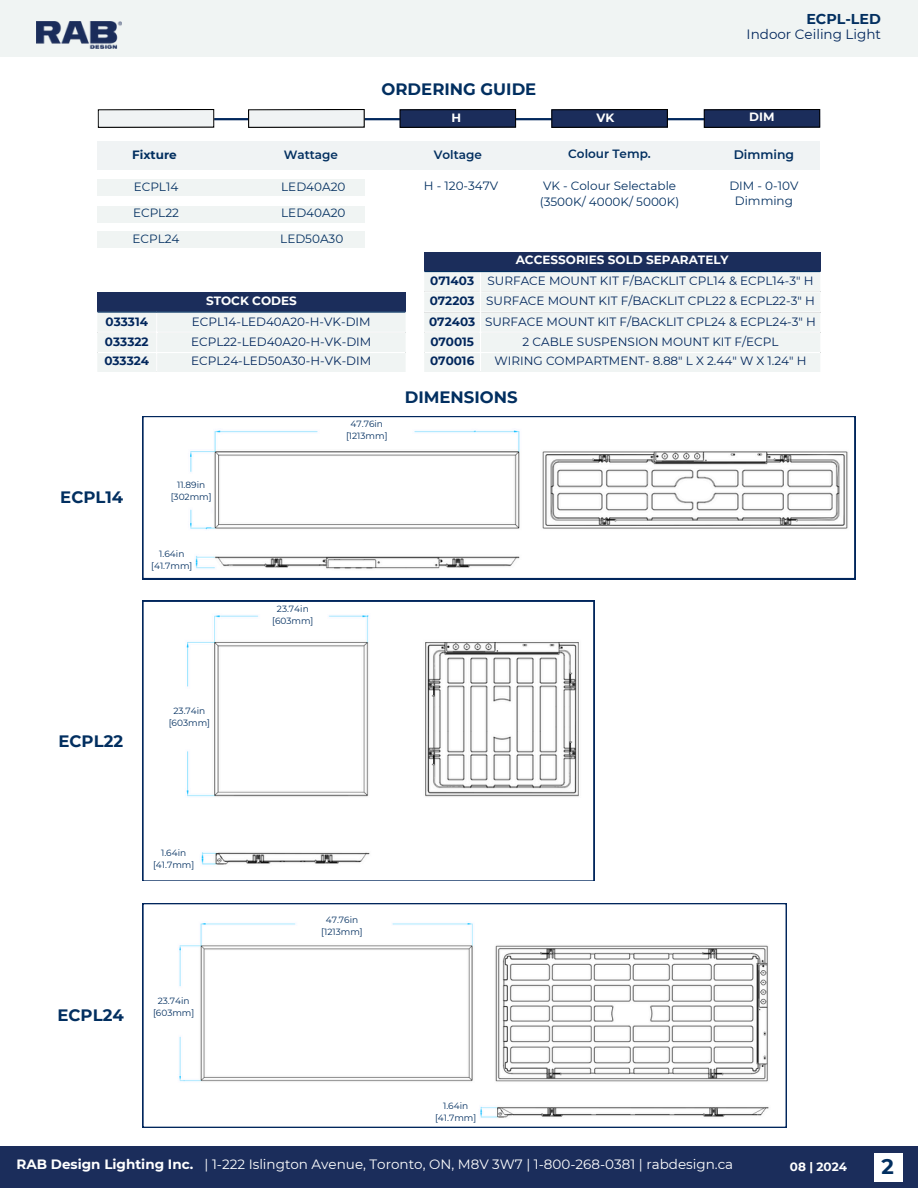
<style>
.page{position:relative;width:918px;height:1188px;background:#fff}
.page>*{position:absolute;margin:0;border:0;box-sizing:border-box;transform-origin:0 0}
.t1{font:700 21px "Montserrat";color:#022f60}
.t2{font:700 16.5px "Montserrat";color:#022f60}
.t3{font:700 14.25px "Montserrat";color:#022f60}
.t4{font:13.5px "Montserrat";color:#fff}
.t5{font:700 13.5px "Montserrat";color:#fff}
.t6{font:13.5px "Montserrat";color:#01265c}
.t7{font:600 12.3px "Montserrat";color:#022f60}
.t8{font:12px "Montserrat";color:#01265c}
.t9{font:12px/26px "Montserrat";color:#022f60;text-align:justify}
.t10{font:700 12px "Montserrat";color:#fff}
.t11{font:700 12px "Montserrat";color:#01265c}
.t12{font:600 12px "Montserrat";color:#022f60}
.t13{font:700 12px "Montserrat";color:#022f60}
.t14{font:9px "Montserrat";color:#022f60}
</style>
<div class="page">
<div style="left:0;top:0;width:918px;height:57px;background:#f0f4f3"></div>
<div style="left:0;top:1146px;width:918px;height:42px;background:#1b2d5b"></div>
<div style="left:875px;top:1153px;width:28px;height:28px;background:#fff"></div>
<img style="left:36px;top:22px;width:86px;height:27px">
<div style="left:98px;top:293px;width:308px;height:19px;background:#1b2d5b"></div>
<div style="left:98px;top:312px;width:308px;height:60px;background:#f0f4f3"></div>
<hr style="left:156px;top:313px;width:1px;height:59px;background:#fff">
<hr style="left:98px;top:332px;width:307px;height:1px;background:#fff">
<hr style="left:98px;top:352px;width:307px;height:1px;background:#fff">
<hr style="left:98px;top:311px;width:307px;height:2px;background:#022f60">
<div style="left:425px;top:252px;width:395px;height:20px;background:#1b2d5b"></div>
<div style="left:425px;top:272px;width:395px;height:100px;background:#f0f4f3"></div>
<hr style="left:480px;top:272px;width:1px;height:100px;background:#fff">
<hr style="left:425px;top:291px;width:395px;height:1px;background:#fff">
<hr style="left:425px;top:311px;width:395px;height:2px;background:#fff">
<hr style="left:425px;top:332px;width:395px;height:1px;background:#fff">
<hr style="left:425px;top:352px;width:395px;height:1px;background:#fff">
<hr style="left:425px;top:271px;width:395px;height:1px;background:#022f60">
<div style="left:98px;top:179px;width:267px;height:16px;background:#f0f4f3"></div>
<div style="left:98px;top:206px;width:267px;height:17px;background:#f0f4f3"></div>
<div style="left:98px;top:231px;width:267px;height:16px;background:#f0f4f3"></div>
<hr style="left:137px;top:118px;width:670px;height:2px;background:#01265c">
<svg style="left:551px;top:109px;width:117px;height:19px;background:#18284f"></svg>
<svg style="left:704px;top:109px;width:116px;height:19px;background:#182850"></svg>
<div style="left:98px;top:141px;width:722px;height:29px;background:#f0f3f4"></div>
<svg style="left:399px;top:109px;width:117px;height:19px;background:#192850"></svg>
<svg style="left:248px;top:109px;width:117px;height:19px"></svg>
<svg style="left:98px;top:109px;width:116px;height:19px"></svg>
<svg style="left:143px;top:416px;width:712px;height:163px"></svg>
<svg style="left:143px;top:903px;width:644px;height:225px"></svg>
<svg style="left:143px;top:601px;width:451px;height:280px"></svg>
<p class="t3" style="left:806px;top:10px;width:76px">ECPL-LED</p>
<p class="t6" style="left:747px;top:26px;width:136px">Indoor Ceiling Light</p>
<p class="t13" style="left:132px;top:148px;width:46px">Fixture</p>
<p class="t12" style="left:284px;top:147px;width:56px">Wattage</p>
<p class="t9" style="left:280px;top:174px;width:67px">LED40A20<br>LED40A20<br>LED50A30</p>
<h1 class="t9" style="left:132px;top:173px;width:49px">ECPL14<br>ECPL22<br>ECPL24</h1>
<p class="t10" style="left:206px;top:293px;width:92px">STOCK CODES</p>
<h5 class="t11" style="left:106px;top:314px;width:44px">033314</h5>
<h5 class="t8" style="left:192px;top:314px;width:180px">ECPL14-LED40A20-H-VK-DIM</h5>
<p class="t11" style="left:105px;top:334px;width:45px">033322</p>
<p class="t8" style="left:191px;top:334px;width:182px">ECPL22-LED40A20-H-VK-DIM</p>
<p class="t11" style="left:104px;top:354px;width:46px">033324</p>
<p class="t8" style="left:191px;top:354px;width:182px">ECPL24-LED50A30-H-VK-DIM</p>
<p class="t2" style="left:382px;top:79px;width:156px">ORDERING GUIDE</p>
<p class="t10" style="left:451px;top:111px;width:11px">H</p>
<p class="t10" style="left:596px;top:111px;width:19px">VK</p>
<p class="t10" style="left:749px;top:109px;width:27px">DIM</p>
<p class="t7" style="left:734px;top:147px;width:62px">Dimming</p>
<p class="t12" style="left:434px;top:148px;width:50px">Voltage</p>
<p class="t12" style="left:568px;top:147px;width:84px">Colour Temp.</p>
<p class="t9" style="left:424px;top:173px;width:76px">H - 120-347V</p>
<p class="t9" style="left:729px;top:179px;width:71px;line-height:15px;text-align:center">DIM - 0-10V<br>Dimming</p>
<h3 class="t9" style="left:543px;top:173px;width:135px">VK - Colour Selectable</h3>
<h4 class="t9" style="left:540px;top:189px;width:141px">(3500K/ 4000K/ 5000K)</h4>
<p class="t10" style="left:516px;top:253px;width:215px">ACCESSORIES SOLD SEPARATELY</p>
<h6 class="t11" style="left:430px;top:274px;width:45px">071403</h6>
<h6 class="t8" style="left:488px;top:274px;width:327px">SURFACE MOUNT KIT F/BACKLIT CPL14 &amp; ECPL14-3" H</h6>
<p class="t11" style="left:430px;top:294px;width:47px">072203</p>
<p class="t8" style="left:486px;top:294px;width:330px">SURFACE MOUNT KIT F/BACKLIT CPL22 &amp; ECPL22-3" H</p>
<p class="t11" style="left:429px;top:314px;width:48px">072403</p>
<p class="t8" style="left:485px;top:314px;width:332px">SURFACE MOUNT KIT F/BACKLIT CPL24 &amp; ECPL24-3" H</p>
<p class="t11" style="left:430px;top:334px;width:45px">070015</p>
<p class="t8" style="left:522px;top:334px;width:258px">2 CABLE SUSPENSION MOUNT KIT F/ECPL</p>
<p class="t11" style="left:430px;top:354px;width:46px">070016</p>
<h6 class="t8" style="left:495px;top:354px;width:313px">WIRING COMPARTMENT- 8.88" L X 2.44" W X 1.24" H</h6>
<p class="t2" style="left:405px;top:387px;width:114px">DIMENSIONS</p>
<p class="t2" style="left:60px;top:487px;width:65px">ECPL14</p>
<p class="t14" style="left:177px;top:479px;width:30px">11.89in</p>
<p class="t14" style="left:171px;top:491px;width:42px">[302mm]</p>
<h1 class="t14" style="left:159px;top:549px;width:27px">1.64in</h1>
<p class="t14" style="left:151px;top:561px;width:43px">[41.7mm]</p>
<p class="t2" style="left:59px;top:731px;width:66px">ECPL22</p>
<p class="t14" style="left:174px;top:705px;width:33px">23.74in</p>
<h1 class="t14" style="left:169px;top:717px;width:43px">[603mm]</h1>
<p class="t14" style="left:161px;top:847px;width:27px">1.64in</p>
<p class="t14" style="left:153px;top:859px;width:43px">[41.7mm]</p>
<p class="t2" style="left:57px;top:1005px;width:68px">ECPL24</p>
<h1 class="t14" style="left:158px;top:996px;width:33px">23.74in</h1>
<p class="t14" style="left:153px;top:1008px;width:43px">[603mm]</p>
<p class="t14" style="left:351px;top:418px;width:34px">47.76in</p>
<p class="t14" style="left:346px;top:430px;width:43px">[1213mm]</p>
<p class="t14" style="left:277px;top:603px;width:33px">23.74in</p>
<p class="t14" style="left:272px;top:615px;width:43px">[603mm]</p>
<p class="t14" style="left:326px;top:914px;width:34px">47.76in</p>
<p class="t14" style="left:321px;top:926px;width:43px">[1213mm]</p>
<p class="t14" style="left:443px;top:1100px;width:27px">1.64in</p>
<p class="t14" style="left:435px;top:1112px;width:43px">[41.7mm]</p>
<p class="t5" style="left:17px;top:1156px;width:178px">RAB Design Lighting Inc.</p>
<p class="t4" style="left:205px;top:1156px;width:530px">| 1-222 Islington Avenue, Toronto, ON, M8V 3W7 | 1-800-268-0381 | rabdesign.ca</p>
<p class="t10" style="left:790px;top:1159px;width:59px">08 | 2024</p>
<p class="t1" style="left:882px;top:1154px;width:14px">2</p>
</div>
